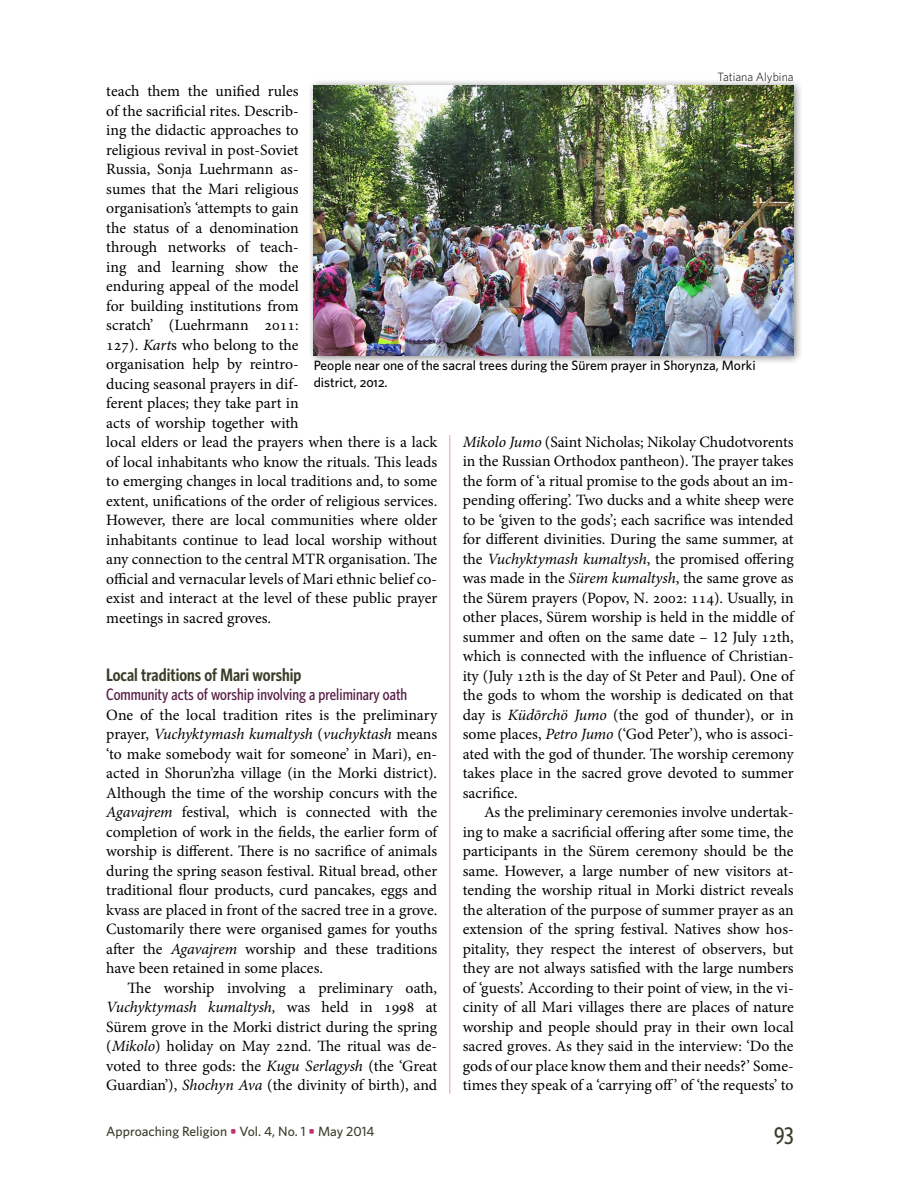
<style>
.page{position:relative;width:900px;height:1200px;background:#fff}
.page>*{position:absolute;margin:0;border:0;box-sizing:border-box;transform-origin:0 0}
.t1{font:500 24px "Whitney Condensed";color:#393e29}
.t2{font:600 18px "Whitney Condensed";color:#393e29}
.t3{font:500 16.5px "Whitney Condensed";color:#571f48}
.t4{font:15.75px/19.5px "Minion Pro";color:#000;text-align:justify}
.t5{font:500 13.5px/16.5px "Whitney";color:#000}
.t6{font:500 13.5px "Whitney";color:#393e29}
.t7{font:300 12px "Whitney";color:#000}
.s1{font-style:italic}
.s2{font-family:"Whitney Medium SC";font-weight:400}
.s3{font-weight:700;color:#c23272}
</style>
<div class="page">
<hr style="left:450px;top:435px;width:1px;height:659px;background:#e69cba">
<div style="left:307px;top:78px;width:496px;height:286px;background:#000;opacity:.5"></div>
<img style="left:314px;top:85px;width:480px;height:270px">
<p class="t7" style="left:717px;top:69px;width:78px">Tatiana Alybina</p>
<p class="t4" style="left:106px;top:82px;width:332px;text-align:left">teach them the unified rules<br>of the sacrificial rites. Describ-<br>ing the didactic approaches to<br>religious revival in post-Soviet<br>Russia, Sonja Luehrmann as-<br>sumes that the Mari religious<br>organisation’s ‘attempts to gain<br>the status of a denomination<br>through networks of teach-<br>ing and learning show the<br>enduring appeal of the model<br>for building institutions from<br>scratch’ (Luehrmann 2011:<br>127). <span class="s1">Kart</span>s who belong to the<br>organisation help by reintro-<br>ducing seasonal prayers in dif-<br>ferent places; they take part in<br>acts of worship together with<br>local elders or lead the prayers when there is a lack of local inhabitants who know the rituals. This leads to emerging changes in local traditions and, to some extent, unifications of the order of religious services.<br>However, there are local communities where older inhabitants continue to lead local worship without any connection to the central MTR organisation. The official and vernacular levels of Mari ethnic belief co&shy;exist and interact at the level of these public prayer meetings in sacred groves.</p>
<p class="t5" style="left:314px;top:357px;width:444px">People near one of the sacral trees during the Sürem prayer in Shorynza, Morki district, <span class="s2">2012</span>.</p>
<p class="t4" style="left:463px;top:432px;width:334px"><span class="s1">Mikolo Jumo</span> (Saint Nicholas; Nikolay Chudotvorents in the Russian Orthodox pantheon). The prayer takes the form of ‘a ritual promise to the gods about an im&shy;pending offering’. Two ducks and a white sheep were to be ‘given to the gods’; each sacrifice was intended for different divinities. During the same summer, at the <span class="s1">Vuchyktymash kumaltysh</span>, the promised offering was made in the <span class="s1">Sürem kumaltysh</span>, the same grove as the Sürem prayers (Popov, N. 2002: 114). Usually, in other places, Sürem worship is held in the middle of summer and often on the same date – 12 July 12th, which is connected with the influence of Christian&shy;ity (July 12th is the day of St Peter and Paul). One of the gods to whom the worship is dedicated on that day is <span class="s1">Küdõrchö Jumo</span> (the god of thunder), or in some places, <span class="s1">Petro Jumo</span> (‘God Peter’), who is associ&shy;ated with the god of thunder. The worship ceremony takes place in the sacred grove devoted to summer sacrifice.</p>
<p class="t4" style="left:463px;top:803px;width:333px;text-indent:21px">As the preliminary ceremonies involve undertak&shy;ing to make a sacrificial offering after some time, the participants in the Sürem ceremony should be the same. However, a large number of new visitors at&shy;tending the worship ritual in Morki district reveals the alteration of the purpose of summer prayer as an extension of the spring festival. Natives show hos&shy;pitality, they respect the interest of observers, but they are not always satisfied with the large numbers of ‘guests’. According to their point of view, in the vi&shy;cinity of all Mari villages there are places of nature worship and people should pray in their own local sacred groves. As they said in the interview: ‘Do the gods of our place know them and their needs?’ Some&shy;times they speak of a ‘carrying off’ of ‘the requests’ to</p>
<p class="t2" style="left:106px;top:664px;width:197px">Local traditions of Mari worship</p>
<p class="t3" style="left:106px;top:684px;width:303px">Community acts of worship involving a preliminary oath</p>
<p class="t4" style="left:106px;top:705px;width:334px">One of the local tradition rites is the preliminary prayer, <span class="s1">Vuchyktymash kumaltysh</span> (<span class="s1">vuchyktash</span> means ‘to make somebody wait for someone’ in Mari), en&shy;acted in Shorun’zha village (in the Morki district).<br>Although the time of the worship concurs with the <span class="s1">Agavajrem</span> festival, which is connected with the completion of work in the fields, the earlier form of worship is different. There is no sacrifice of animals during the spring season festival. Ritual bread, other traditional flour products, curd pancakes, eggs and kvass are placed in front of the sacred tree in a grove.<br>Customarily there were organised games for youths after the <span class="s1">Agavajrem</span> worship and these traditions have been retained in some places.</p>
<p class="t4" style="left:106px;top:978px;width:332px;text-indent:21px">The worship involving a preliminary oath, <span class="s1">Vuchyktymash kumaltysh,</span> was held in 1998 at Sürem grove in the Morki district during the spring (<span class="s1">Mikolo</span>) holiday on May 22nd. The ritual was de&shy;voted to three gods: the <span class="s1">Kugu Serlagysh</span> (the ‘Great Guardian’), <span class="s1">Shochyn Ava</span> (the divinity of birth), and</p>
<p class="t6" style="left:106px;top:1122px;width:270px">Approaching Religion <span class="s3">•</span> Vol. 4, No. 1 <span class="s3">•</span> May 2014</p>
<h1 class="t1" style="left:774px;top:1121px;width:21px">93</h1>
</div>
